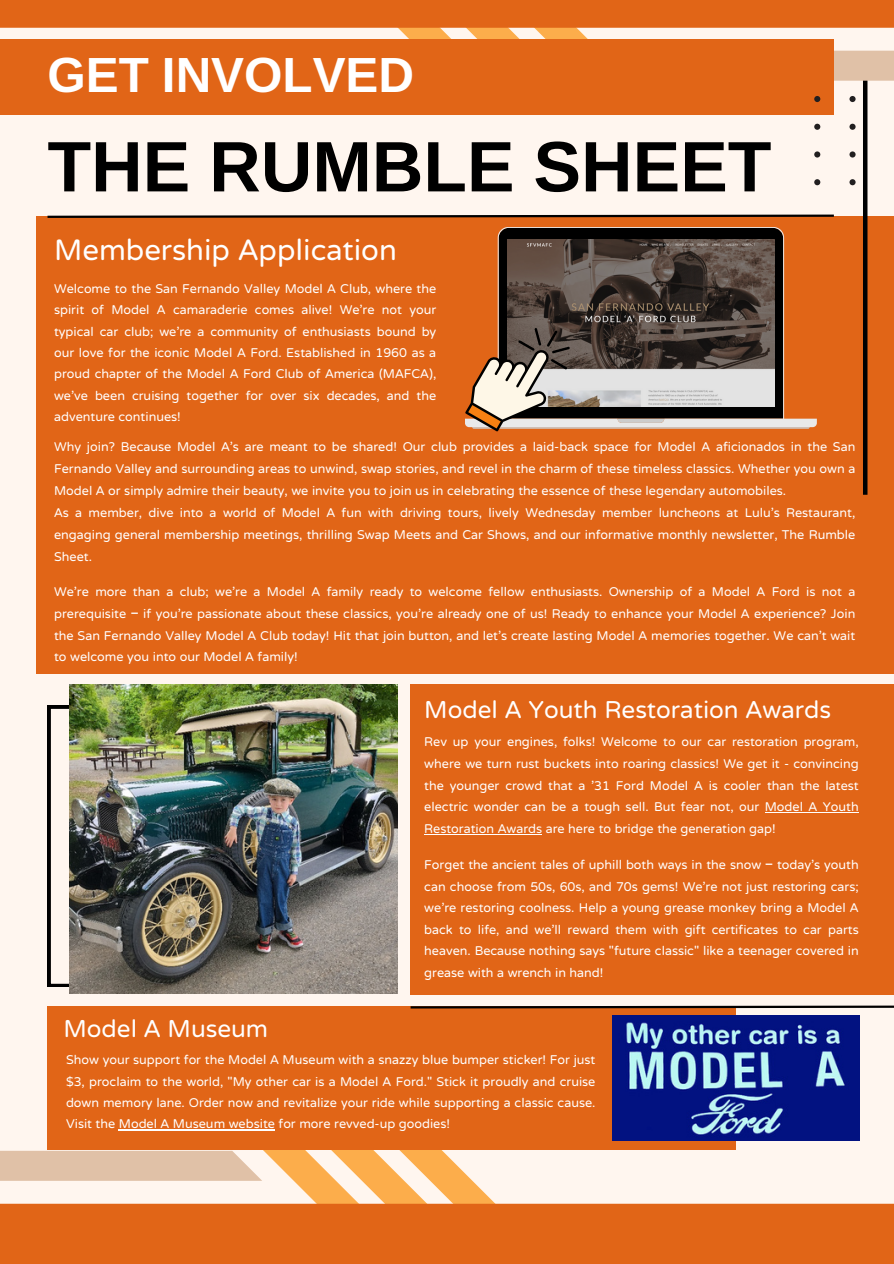
<style>
.page{position:relative;width:894px;height:1264px;background:#fff}
.page>*{position:absolute;margin:0;border:0;box-sizing:border-box;transform-origin:0 0}
.t1{font:71.4px "Ramabhadra";color:#000}
.t2{font:49.35px "Ramabhadra";color:#fff}
.t3{font:36.6px "NTR";color:#fff}
.t4{font:30.3px "NTR";color:#fff}
.t5{font:15.75px/21.3px "NTR";color:#fff;text-align:justify}
.s1{font-family:"Noto Sans Gurmukhi"}
</style>
<div class="page">
<div style="left:0;top:0;width:893px;height:1263px;background:#fff6ef"></div>
<svg style="left:0;top:1149px;width:555px;height:54px"></svg>
<div style="left:0;top:1203px;width:893px;height:60px;background:#e16517"></div>
<div style="left:36px;top:216px;width:857px;height:458px;background:#e16517"></div>
<svg style="left:47px;top:705px;width:22px;height:281px"></svg>
<div style="left:862px;top:77px;width:5px;height:418px;background:#000"></div>
<svg style="left:0;top:0;width:893px;height:82px"></svg>
<div style="left:0;top:39px;width:833px;height:76px;background:#e16517"></div>
<svg style="left:47px;top:214px;width:787px;height:4px"></svg>
<img style="left:69px;top:684px;width:328px;height:309px">
<div style="left:410px;top:684px;width:483px;height:310px;background:#e16517"></div>
<svg style="left:814px;top:89px;width:41px;height:96px"></svg>
<div style="left:47px;top:1006px;width:688px;height:143px;background:#e16517"></div>
<svg style="left:410px;top:1005px;width:483px;height:4px"></svg>
<img style="left:612px;top:1015px;width:247px;height:125px">
<svg style="left:497px;top:227px;width:319px;height:200px"></svg>
<img style="left:507px;top:239px;width:267px;height:89px">
<svg style="left:465px;top:328px;width:344px;height:103px;background:#968071"></svg>
<hr style="left:764px;top:812px;width:94px;height:1px;background:#fff">
<hr style="left:424px;top:833px;width:118px;height:1px;background:#fff">
<hr style="left:119px;top:1129px;width:156px;height:1px;background:#fff">
<h2 class="t2" style="left:47px;top:46px;width:368px">GET INVOLVED</h2>
<h1 class="t1" style="left:47px;top:125px;width:725px">THE RUMBLE SHEET</h1>
<h3 class="t3" style="left:54px;top:226px;width:344px">Membership Application</h3>
<p class="t5" style="left:54px;top:277px;width:383px">Welcome to the San Fernando Valley Model A Club, where the spirit of Model A camaraderie comes alive! We're not your typical car club; we're a community of enthusiasts bound by our love for the iconic Model A Ford. Established in 1960 as a proud chapter of the Model A Ford Club of America (MAFCA), we've been cruising together for over six decades, and the adventure continues!</p>
<p class="t5" style="left:54px;top:434px;width:802px;line-height:21.9px;text-align:left">Why join? Because Model A's are meant to be shared! Our club provides a laid-back space for Model A aficionados in the San Fernando Valley and surrounding areas to unwind, swap stories, and revel in the charm of these timeless classics. Whether you own a Model A or simply admire their beauty, we invite you to join us in celebrating the essence of these legendary automobiles.<br>As a member, dive into a world of Model A fun with driving tours, lively Wednesday member luncheons at Lulu's Restaurant, engaging general membership meetings, thrilling Swap Meets and Car Shows, and our informative monthly newsletter, The Rumble Sheet.</p>
<p class="t5" style="left:54px;top:579px;width:802px;line-height:21.9px">We're more than a club; we're a Model A family ready to welcome fellow enthusiasts. Ownership of a Model A Ford is not a prerequisite <span class="s1">–</span> if you're passionate about these classics, you're already one of us! Ready to enhance your Model A experience? Join the San Fernando Valley Model A Club today! Hit that join button, and let's create lasting Model A memories together. We can't wait to welcome you into our Model A family!</p>
<h3 class="t4" style="left:424px;top:690px;width:408px">Model A Youth Restoration Awards</h3>
<h3 class="t4" style="left:64px;top:1009px;width:206px">Model A Museum</h3>
<p class="t5" style="left:424px;top:730px;width:436px">Rev up your engines, folks! Welcome to our car restoration program, where we turn rust buckets into roaring classics! We get it - convincing the younger crowd that a '31 Ford Model A is cooler than the latest electric wonder can be a tough sell. But fear not, our Model A Youth Restoration Awards are here to bridge the generation gap!</p>
<p class="t5" style="left:424px;top:853px;width:436px">Forget the ancient tales of uphill both ways in the snow <span class="s1">–</span> today's youth can choose from 50s, 60s, and 70s gems! We're not just restoring cars; we're restoring coolness. Help a young grease monkey bring a Model A back to life, and we'll reward them with gift certificates to car parts heaven. Because nothing says "future classic" like a teenager covered in grease with a wrench in hand!</p>
<p class="t5" style="left:66px;top:1048px;width:530px">Show your support for the Model A Museum with a snazzy blue bumper sticker! For just $3, proclaim to the world, "My other car is a Model A Ford." Stick it proudly and cruise down memory lane. Order now and revitalize your ride while supporting a classic cause.<br>Visit the Model A Museum website for more revved-up goodies!</p>
</div>
